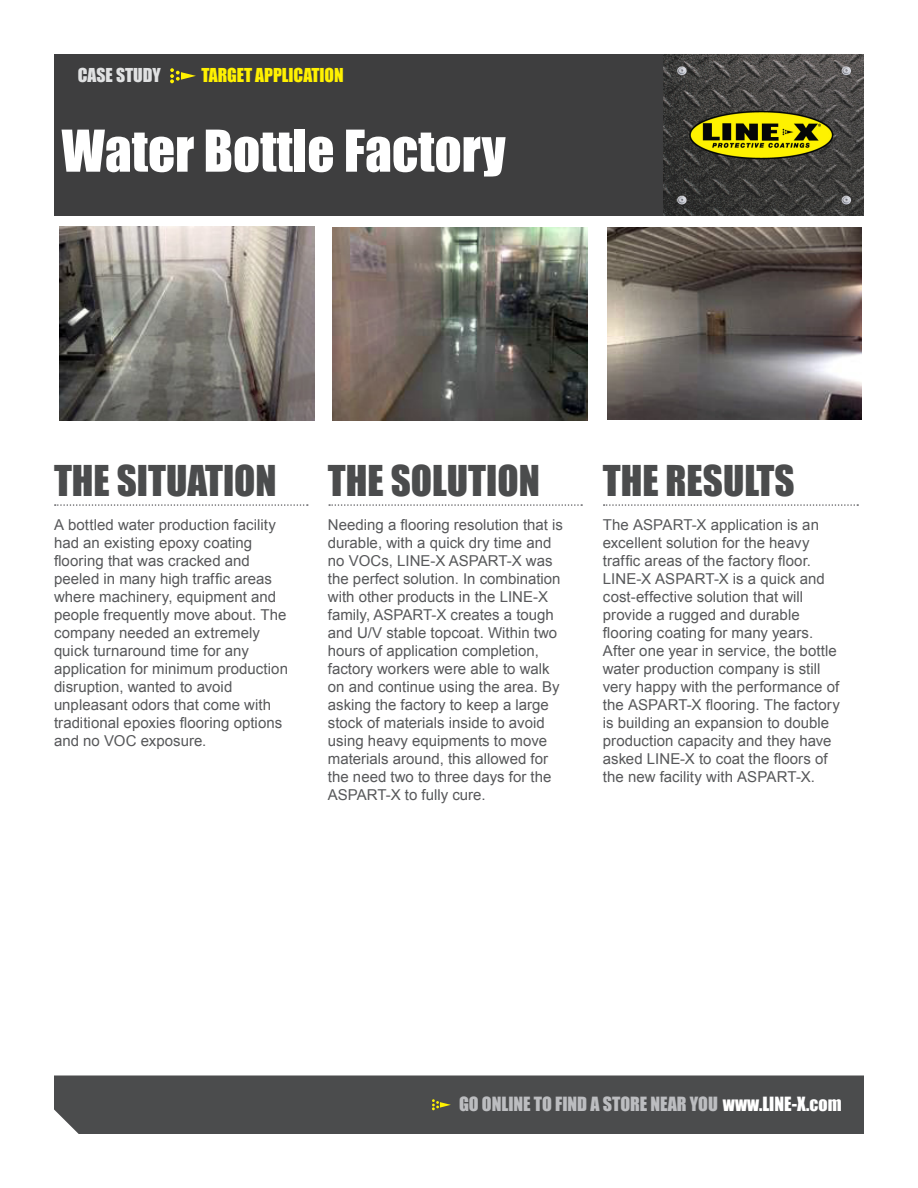
<style>
.page{position:relative;width:918px;height:1188px;background:#fff}
.page>*{position:absolute;margin:0;border:0;box-sizing:border-box;transform-origin:0 0}
.t1{font:53.25px "Impact";color:#fff}
.t2{font:39px "Impact";color:#4b4c4d}
.t3{font:18px "Impact";color:#bcbdc0}
.t4{font:17.55px "Impact";color:#fff101}
.t5{font:17.55px "Impact";color:#e0e1e2}
.t6{font:15px/18px "Arial";color:#57585a}
.s1{color:#fff}
</style>
<div class="page">
<svg style="left:329px;top:504px;width:253px;height:2px"></svg>
<svg style="left:604px;top:504px;width:254px;height:2px"></svg>
<svg style="left:55px;top:504px;width:253px;height:2px"></svg>
<div style="left:54px;top:1076px;width:810px;height:58px;background:#4b4c4d"></div>
<div style="left:54px;top:54px;width:610px;height:161px;background:#3e3e3f"></div>
<svg style="left:432px;top:1099px;width:19px;height:11px"></svg>
<svg style="left:170px;top:68px;width:26px;height:15px"></svg>
<img style="left:664px;top:54px;width:200px;height:161px">
<img style="left:333px;top:228px;width:254px;height:192px">
<img style="left:607px;top:228px;width:255px;height:191px">
<img style="left:59px;top:227px;width:256px;height:193px">
<p class="t5" style="left:78px;top:62px;width:85px">CASE STUDY</p>
<p class="t4" style="left:201px;top:62px;width:144px">TARGET APPLICATION</p>
<p class="t1" style="left:62px;top:109px;width:446px">Water Bottle Factory</p>
<p class="t2" style="left:54px;top:451px;width:224px">THE SITUATION</p>
<p class="t2" style="left:328px;top:451px;width:213px">THE SOLUTION</p>
<p class="t2" style="left:603px;top:451px;width:193px">THE RESULTS</p>
<p class="t6" style="left:54px;top:516px;width:236px">A bottled water production facility had an existing epoxy coating flooring that was cracked and peeled in many high traffic areas where machinery, equipment and people frequently move about. The company needed an extremely quick turnaround time for any application for minimum production disruption, wanted to avoid unpleasant odors that come with traditional epoxies flooring options and no VOC exposure.</p>
<p class="t6" style="left:328px;top:516px;width:237px">Needing a flooring resolution that is durable, with a quick dry time and no VOCs, LINE-X ASPART-X was the perfect solution. In combination with other products in the LINE-X family, ASPART-X creates a tough and U/V stable topcoat. Within two hours of application completion, factory workers were able to walk on and continue using the area. By asking the factory to keep a large stock of materials inside to avoid using heavy equipments to move materials around, this allowed for the need two to three days for the<br>ASPART-X to fully cure.</p>
<p class="t6" style="left:603px;top:516px;width:238px">The ASPART-X application is an excellent solution for the heavy traffic areas of the factory floor.<br>LINE-X ASPART-X is a quick and cost-effective solution that will provide a rugged and durable flooring coating for many years.<br>After one year in service, the bottle water production company is still very happy with the performance of the ASPART-X flooring. The factory is building an expansion to double production capacity and they have asked LINE-X to coat the floors of the new facility with ASPART-X.</p>
<p class="t3" style="left:459px;top:1090px;width:384px">GO ONLINE TO FIND A STORE NEAR YOU <span class="s1">www.LINE-X.com</span></p>
</div>
